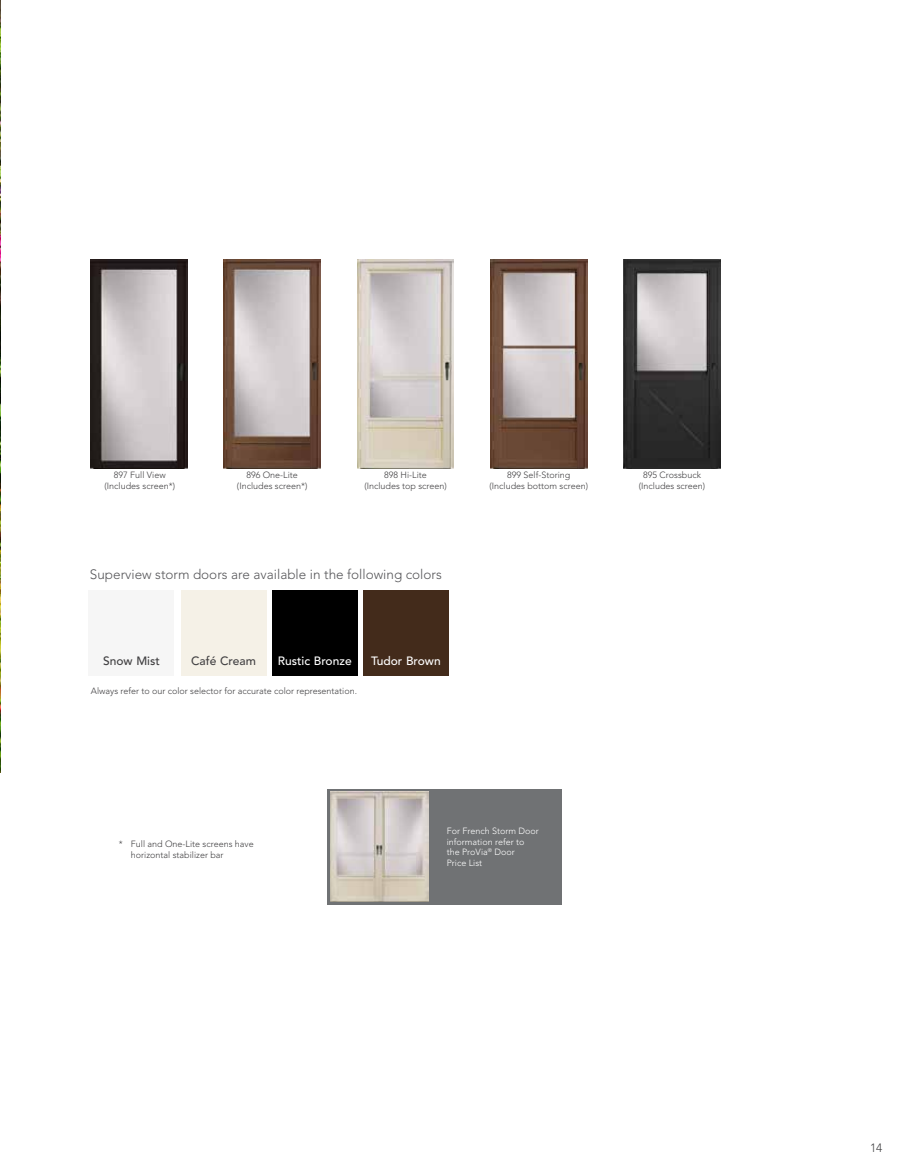
<style>
.page{position:relative;width:905px;height:1175px;background:#fff}
.page>*{position:absolute;margin:0;border:0;box-sizing:border-box;transform-origin:0 0}
.t1{font:300 13.5px "Avenir LT Std";color:#565659}
.t2{font:500 12px "Avenir LT Std";color:#fff}
.t3{font:500 12px "Avenir LT Std";color:#414042}
.t4{font:300 12px "Avenir LT Std";color:#414042}
.t5{font:300 9px/10.5px "Avenir LT Std";color:#414042;text-align:center}
.t6{font:300 9px/10.5px "Avenir LT Std";color:#fff}
</style>
<div class="page">
<img style="left:0;top:0;width:1px;height:665px">
<hr style="left:0;top:665px;width:1px;height:107px;background:#000">
<img style="left:623px;top:259px;width:97px;height:209px">
<img style="left:224px;top:259px;width:96px;height:209px">
<img style="left:91px;top:260px;width:96px;height:208px">
<img style="left:357px;top:259px;width:97px;height:209px">
<img style="left:490px;top:259px;width:97px;height:209px">
<div style="left:89px;top:590px;width:85px;height:85px;background:#f6f6f6"></div>
<div style="left:181px;top:590px;width:85px;height:85px;background:#f5f1e7"></div>
<div style="left:272px;top:590px;width:85px;height:85px;background:#000"></div>
<div style="left:364px;top:590px;width:85px;height:85px;background:#432b1b"></div>
<div style="left:327px;top:789px;width:234px;height:115px;background:#707274"></div>
<img style="left:330px;top:791px;width:99px;height:110px">
<p class="t5" style="left:105px;top:470px;width:72px">897 Full View (Includes screen*)</p>
<p class="t5" style="left:489px;top:470px;width:100px">899 Self-Storing (Includes bottom screen)</p>
<p class="t5" style="left:639px;top:470px;width:68px">895 Crossbuck (Includes screen)</p>
<p class="t5" style="left:237px;top:470px;width:72px">896 One-Lite (Includes screen*)</p>
<p class="t5" style="left:364px;top:470px;width:84px">898 Hi-Lite<br>(Includes top screen)</p>
<h1 class="t1" style="left:90px;top:566px;width:353px">Superview storm doors are available in the following colors</h1>
<h2 class="t3" style="left:103px;top:653px;width:58px">Snow Mist</h2>
<h2 class="t3" style="left:191px;top:653px;width:66px">Café Cream</h2>
<h2 class="t2" style="left:278px;top:653px;width:75px">Rustic Bronze</h2>
<h2 class="t2" style="left:371px;top:653px;width:71px">Tudor Brown</h2>
<p class="t5" style="left:91px;top:686px;width:268px">Always refer to our color selector for accurate color representation.</p>
<p class="t5" style="left:131px;top:839px;width:124px;text-align:left;text-indent:-12px">* Full and One-Lite screens have horizontal stabilizer bar</p>
<p class="t6" style="left:447px;top:825px;width:94px">For French Storm Door information refer to the ProVia<sup>®</sup> Door<br>Price List</p>
<h2 class="t4" style="left:870px;top:1140px;width:14px">14</h2>
</div>
